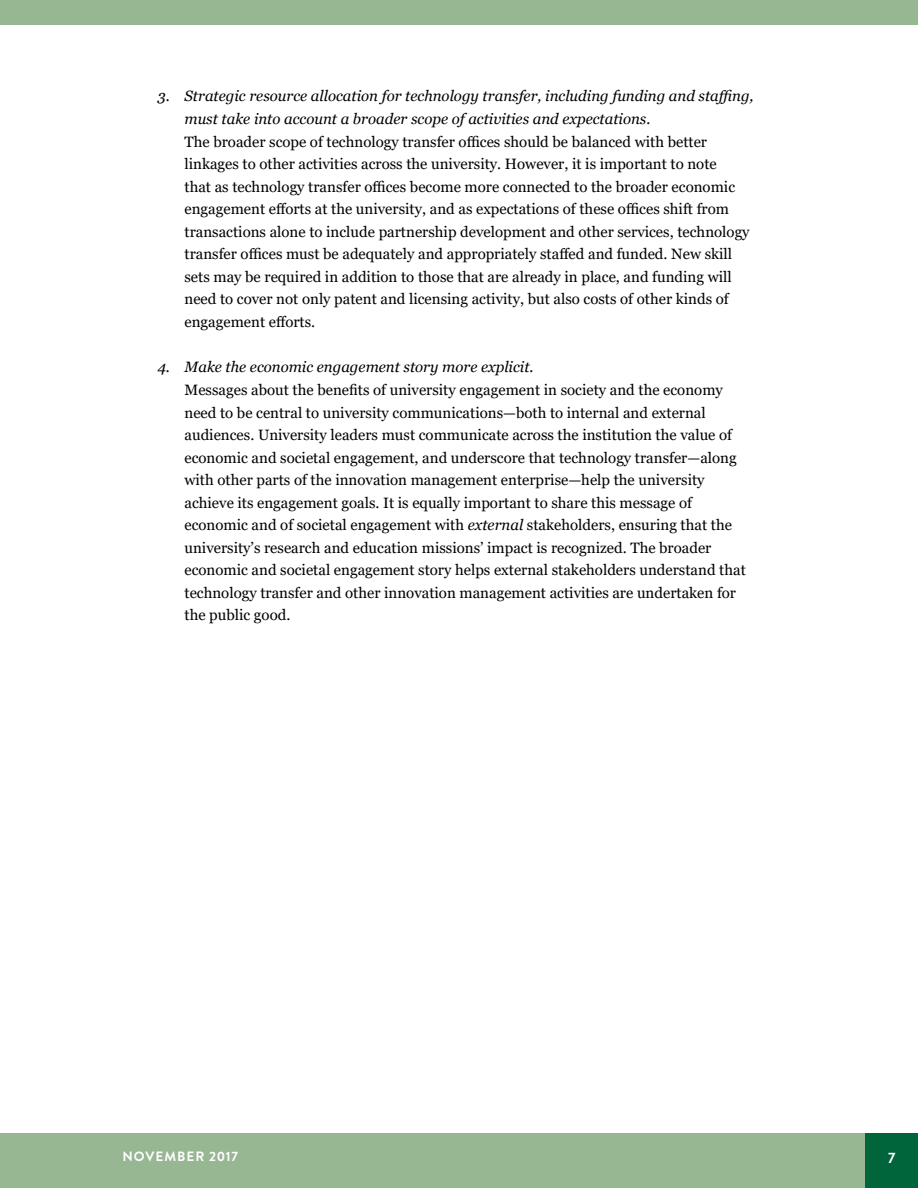
<style>
.page{position:relative;width:918px;height:1188px;background:#fff}
.page>*{position:absolute;margin:0;border:0;box-sizing:border-box;transform-origin:0 0}
.t1{font:15px/22.5px "Georgia";color:#000}
.t2{font:italic 15px/22.5px "Georgia";color:#000}
.t3{font:700 15px "Brandon Grotesque";color:#fff}
.t4{font:700 13.5px "Brandon Grotesque";letter-spacing:.075em;color:#fff}
.s1{font-style:italic}
</style>
<div class="page">
<div style="left:0;top:1133px;width:918px;height:55px;background:#96b792"></div>
<div style="left:0;top:0;width:918px;height:25px;background:#96b792"></div>
<div style="left:866px;top:1133px;width:52px;height:55px;background:#00653b"></div>
<p class="t2" style="left:185px;top:85px;width:571px;text-indent:-27px">3. Strategic resource allocation for technology transfer, including funding and staffing, must take into account a broader scope of activities and expectations.</p>
<p class="t1" style="left:185px;top:131px;width:567px">The broader scope of technology transfer offices should be balanced with better linkages to other activities across the university. However, it is important to note<br>that as technology transfer offices become more connected to the broader economic engagement efforts at the university, and as expectations of these offices shift from transactions alone to include partnership development and other services, technology transfer offices must be adequately and appropriately staffed and funded. New skill sets may be required in addition to those that are already in place, and funding will need to cover not only patent and licensing activity, but also costs of other kinds of engagement efforts.</p>
<p class="t2" style="left:158px;top:356px;width:378px">4. Make the economic engagement story more explicit.</p>
<p class="t1" style="left:185px;top:379px;width:563px">Messages about the benefits of university engagement in society and the economy need to be central to university communications—both to internal and external audiences. University leaders must communicate across the institution the value of economic and societal engagement, and underscore that technology transfer—along with other parts of the innovation management enterprise—help the university achieve its engagement goals. It is equally important to share this message of economic and of societal engagement with <span class="s1">external</span> stakeholders, ensuring that the university’s research and education missions’ impact is recognized. The broader economic and societal engagement story helps external stakeholders understand that technology transfer and other innovation management activities are undertaken for the public good.</p>
<p class="t4" style="left:122px;top:1147px;width:117px">NOVEMBER 2017</p>
<p class="t3" style="left:888px;top:1148px;width:9px">7</p>
</div>
